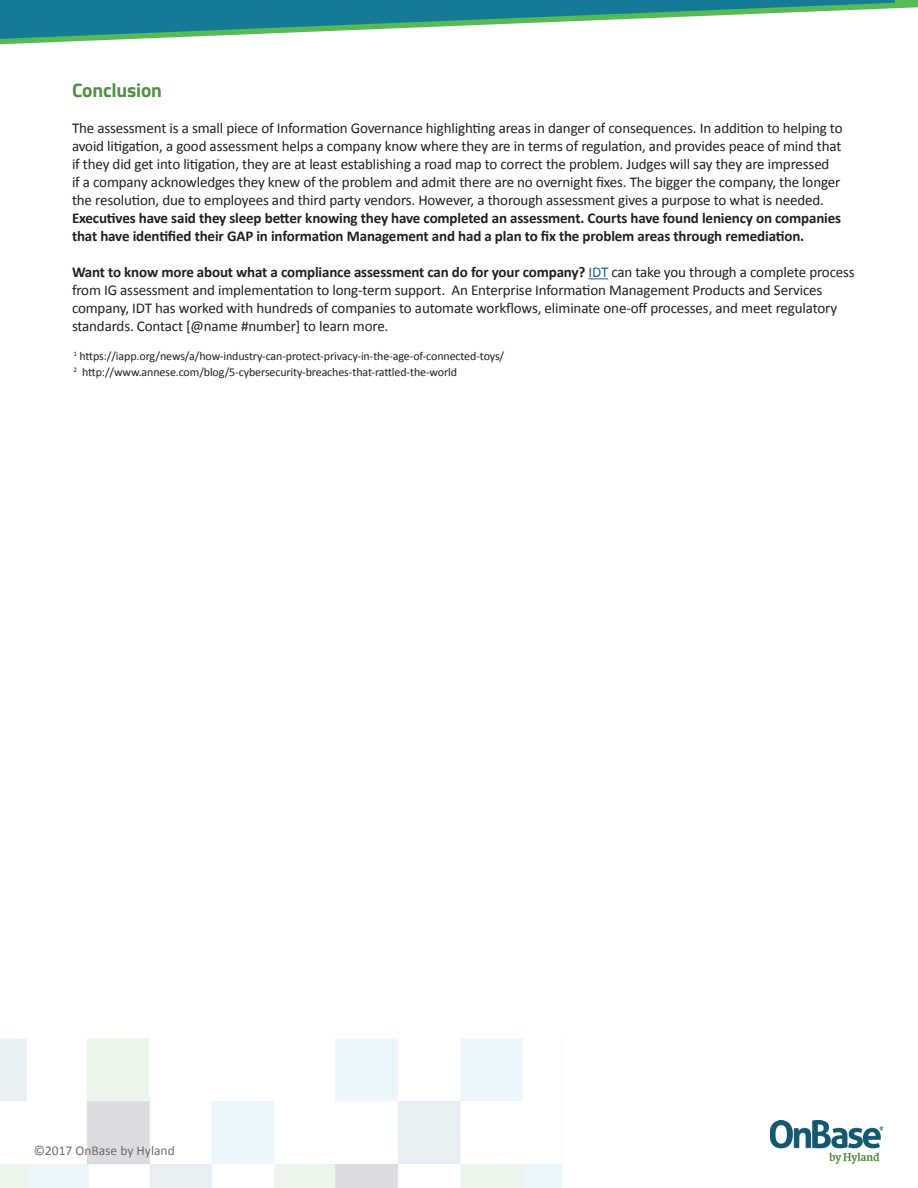
<style>
.page{position:relative;width:918px;height:1188px;background:#fff}
.page>*{position:absolute;margin:0;border:0;box-sizing:border-box;transform-origin:0 0}
.t1{font:700 19.5px "Titillium Web";letter-spacing:-.01em;color:#538e46}
.t2{font:15px/18px "Calibri";letter-spacing:-.01em;color:#231f20}
.t3{font:700 15px/18px "Calibri";letter-spacing:-.01em;color:#231f20}
.t4{font:13.5px "Calibri";color:#6c6d70}
.t5{font:12px/16.5px "Calibri";letter-spacing:-.01em;color:#231f20}
.s1{font-weight:700}
.s2{color:#175d9e}
</style>
<div class="page">
<img style="left:0;top:1039px;width:561px;height:149px">
<img style="left:770px;top:1121px;width:113px;height:42px">
<svg style="left:589px;top:278px;width:19px;height:1px"></svg>
<svg style="left:0;top:0;width:918px;height:44px"></svg>
<h1 class="t1" style="left:72px;top:75px;width:91px">Conclusion</h1>
<p class="t2" style="left:72px;top:119px;width:772px">The assessment is a small piece of Information Governance highlighting areas in danger of consequences. In addition to helping to avoid litigation, a good assessment helps a company know where they are in terms of regulation, and provides peace of mind that if they did get into litigation, they are at least establishing a road map to correct the problem. Judges will say they are impressed<br>if a company acknowledges they knew of the problem and admit there are no overnight fixes. The bigger the company, the longer the resolution, due to employees and third party vendors. However, a thorough assessment gives a purpose to what is needed.</p>
<p class="t3" style="left:72px;top:209px;width:771px">Executives have said they sleep better knowing they have completed an assessment. Courts have found leniency on companies that have identified their GAP in information Management and had a plan to fix the problem areas through remediation.</p>
<p class="t2" style="left:72px;top:263px;width:784px"><span class="s1">Want to know more about what a compliance assessment can do for your company?</span> <span class="s2">IDT</span> can take you through a complete process from IG assessment and implementation to long-term support. An Enterprise Information Management Products and Services company, IDT has worked with hundreds of companies to automate workflows, eliminate one-off processes, and meet regulatory standards. Contact [@name #number] to learn more.</p>
<p class="t5" style="left:74px;top:347px;width:432px"><sup>1</sup> https://iapp.org/news/a/how-industry-can-protect-privacy-in-the-age-of-connected-toys/<br><sup>2</sup> http://www.annese.com/blog/5-cybersecurity-breaches-that-rattled-the-world</p>
<p class="t4" style="left:34px;top:1142px;width:143px">©2017 OnBase by Hyland</p>
</div>
